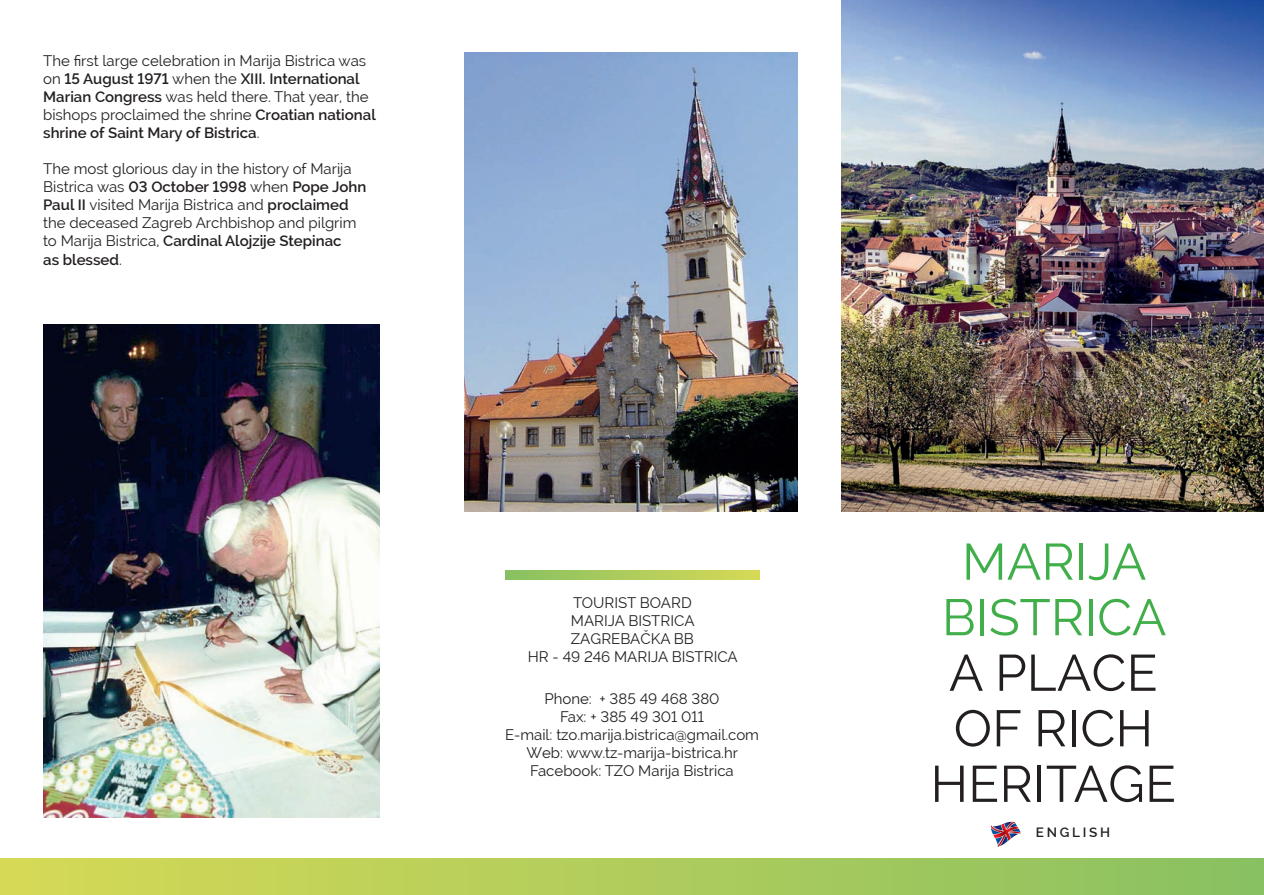
<style>
.page{position:relative;width:1264px;height:895px;background:#fff}
.page>*{position:absolute;margin:0;border:0;box-sizing:border-box;transform-origin:0 0}
.t1{font:51px/55.5px "Raleway";color:#231f20;text-align:center}
.t2{font:51px/55.5px "Raleway";color:#40ae49;text-align:center}
.t3{font:15px/18px "Raleway";color:#231f20}
.t4{font:600 13.5px "Raleway";letter-spacing:.2em;color:#231f20}
.s1{font-weight:600}
</style>
<div class="page">
<div style="left:0;top:858px;width:1264px;height:36px;background:linear-gradient(to right,#d6d956,#89c061)"></div>
<svg style="left:505px;top:570px;width:254px;height:9px;background:#afcc5b"></svg>
<img style="left:841px;top:0;width:423px;height:511px">
<img style="left:43px;top:324px;width:336px;height:493px">
<img style="left:464px;top:52px;width:334px;height:459px">
<svg style="left:990px;top:821px;width:30px;height:25px"></svg>
<p class="t3" style="left:43px;top:52px;width:334px">The first large celebration in Marija Bistrica was on <span class="s1">15 August 1971</span> when the <span class="s1">XIII. International Marian Congress</span> was held there. That year, the bishops proclaimed the shrine <span class="s1">Croatian national shrine of Saint Mary of Bistrica</span>.</p>
<p class="t3" style="left:43px;top:160px;width:324px">The most glorious day in the history of Marija Bistrica was <span class="s1">03 October 1998</span> when <span class="s1">Pope John Paul II</span> visited Marija Bistrica and <span class="s1">proclaimed </span>the deceased Zagreb Archbishop and pilgrim to Marija Bistrica, <span class="s1">Cardinal Alojzije Stepinac<br>as blessed</span>.</p>
<p class="t3" style="left:527px;top:593px;width:212px;text-align:center">TOURIST BOARD<br>MARIJA BISTRICA<br>ZAGREBAČKA BB<br>HR - 49 246 MARIJA BISTRICA</p>
<p class="t3" style="left:505px;top:689px;width:255px;text-align:center">Phone: + 385 49 468 380<br>Fax: + 385 49 301 011<br>E-mail: tzo.marija.bistrica@gmail.com<br>Web: www.tz-marija-bistrica.hr<br>Facebook: TZO Marija Bistrica</p>
<h1 class="t2" style="left:942px;top:533px;width:226px">MARIJA<br>BISTRICA</h1>
<h1 class="t1" style="left:930px;top:644px;width:247px">A PLACE<br>OF RICH<br>HERITAGE</h1>
<p class="t4" style="left:1035px;top:824px;width:76px">ENGLISH</p>
</div>
